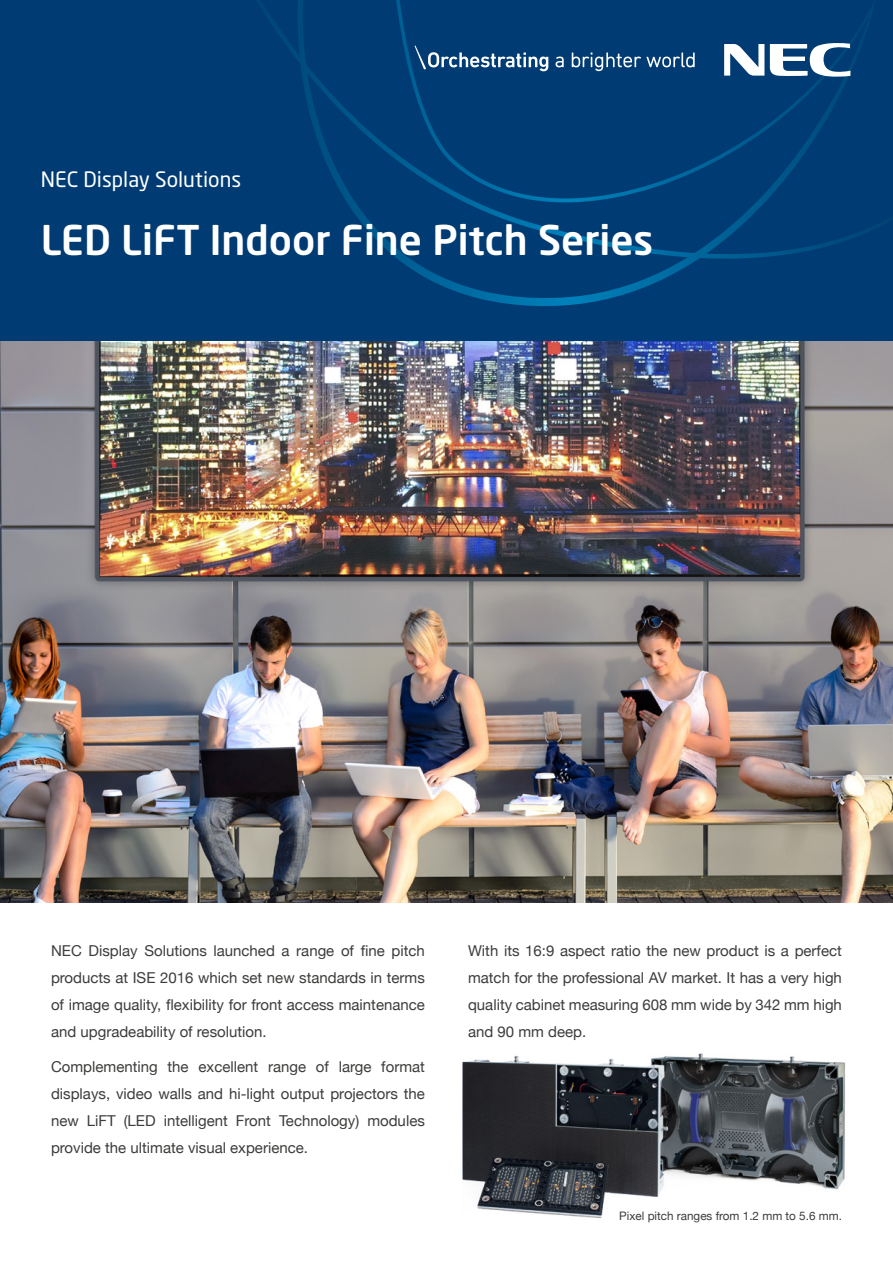
<style>
.page{position:relative;width:893px;height:1263px;background:#fff}
.page>*{position:absolute;margin:0;border:0;box-sizing:border-box;transform-origin:0 0}
.t1{font:500 40.5px "Neo Sans Pro";color:#fff}
.t2{font:21px "Neo Sans Pro";color:#fff}
.t3{font:15px/27px "Helvetica Neue";color:#3c3c3b;text-align:justify}
.t4{font:11.7px "Helvetica Neue";color:#3c3c3b}
</style>
<div class="page">
<img style="left:462px;top:1053px;width:384px;height:166px">
<img style="left:0;top:340px;width:893px;height:562px">
<div style="left:0;top:0;width:893px;height:340px;background:#003c73"></div>
<svg style="left:274px;top:0;width:589px;height:306px"></svg>
<svg style="left:724px;top:44px;width:40px;height:32px"></svg>
<svg style="left:770px;top:43px;width:80px;height:34px"></svg>
<svg style="left:556px;top:57px;width:8px;height:10px"></svg>
<svg style="left:572px;top:53px;width:123px;height:18px"></svg>
<svg style="left:415px;top:45px;width:133px;height:26px"></svg>
<h2 class="t2" style="left:41px;top:166px;width:202px">NEC Display Solutions</h2>
<h1 class="t1" style="left:41px;top:214px;width:614px">LED LiFT Indoor Fine Pitch Series</h1>
<p class="t3" style="left:51px;top:938px;width:375px">NEC Display Solutions launched a range of fine pitch products at ISE 2016 which set new standards in terms of image quality, flexibility for front access maintenance and upgradeability of resolution.</p>
<p class="t3" style="left:51px;top:1054px;width:375px">Complementing the excellent range of large format displays, video walls and hi-light output projectors the new LiFT (LED intelligent Front Technology) modules provide the ultimate visual experience.</p>
<p class="t3" style="left:468px;top:938px;width:375px">With its 16:9 aspect ratio the new product is a perfect match for the professional AV market. It has a very high quality cabinet measuring 608 mm wide by 342 mm high and 90 mm deep.</p>
<p class="t4" style="left:619px;top:1207px;width:224px">Pixel pitch ranges from 1.2 mm to 5.6 mm.</p>
</div>
